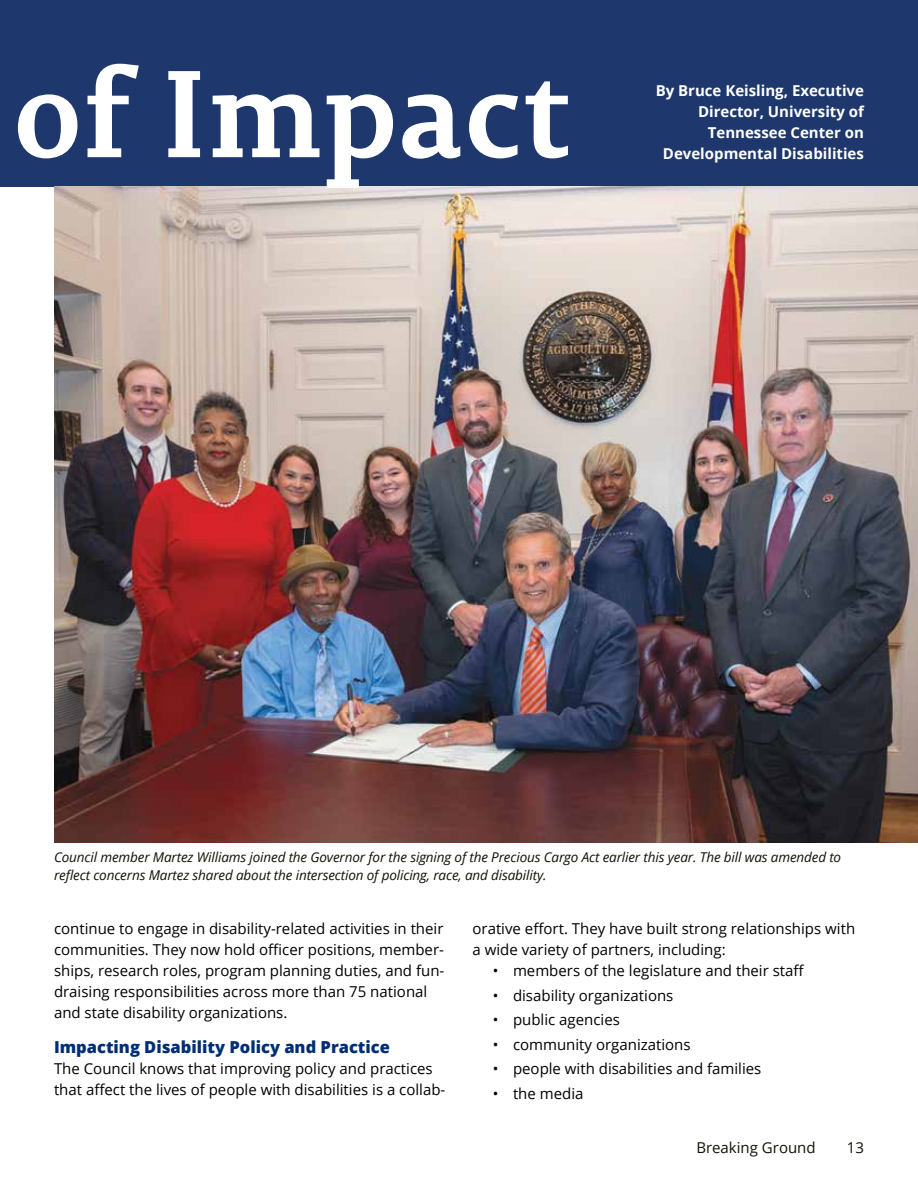
<style>
.page{position:relative;width:918px;height:1188px;background:#fff}
.page>*{position:absolute;margin:0;border:0;box-sizing:border-box;transform-origin:0 0}
.t1{font:700 123px "Permian Slab Serif Typeface";color:#fff}
.t2{font:800 16.5px "Open Sans";color:#002d74}
.t3{font:15px/21px "Open Sans";color:#000}
.t4{font:700 15px/21px "Open Sans";color:#fff;text-align:right}
.t5{font:15px "Open Sans";color:#141006}
.t6{font:italic 13.5px/18px "Open Sans";letter-spacing:-.01em;color:#141006}
</style>
<div class="page">
<div style="left:0;top:0;width:918px;height:186px;background:#1e376c"></div>
<img style="left:54px;top:186px;width:864px;height:657px">
<h1 class="t1" style="left:13px;top:11px;width:560px">of Impact</h1>
<p class="t4" style="left:656px;top:80px;width:210px">By Bruce Keisling, Executive<br>Director, University of<br>Tennessee Center on<br>Developmental Disabilities</p>
<p class="t6" style="left:54px;top:848px;width:789px">Council member Martez Williams joined the Governor for the signing of the Precious Cargo Act earlier this year. The bill was amended to reflect concerns Martez shared about the intersection of policing, race, and disability.</p>
<p class="t3" style="left:54px;top:918px;width:392px">continue to engage in disability-related activities in their communities. They now hold officer positions, member&shy;ships, research roles, program planning duties, and fun&shy;draising responsibilities across more than 75 national and state disability organizations.</p>
<p class="t2" style="left:54px;top:1034px;width:337px">Impacting Disability Policy and Practice</p>
<p class="t3" style="left:54px;top:1057px;width:393px">The Council knows that improving policy and practices that affect the lives of people with disabilities is a collab-</p>
<p class="t3" style="left:472px;top:918px;width:384px">orative effort. They have built strong relationships with a wide variety of partners, including:</p>
<p class="t3" style="left:493px;top:960px;width:313px">• members of the legislature and their staff</p>
<p class="t3" style="left:493px;top:984px;width:182px">• disability organizations</p>
<p class="t3" style="left:493px;top:1009px;width:129px">• public agencies</p>
<p class="t3" style="left:493px;top:1033px;width:199px">• community organizations</p>
<p class="t3" style="left:493px;top:1058px;width:270px">• people with disabilities and families</p>
<p class="t3" style="left:493px;top:1082px;width:92px">• the media</p>
<p class="t5" style="left:696px;top:1137px;width:121px">Breaking Ground</p>
<p class="t5" style="left:847px;top:1137px;width:19px">13</p>
</div>
